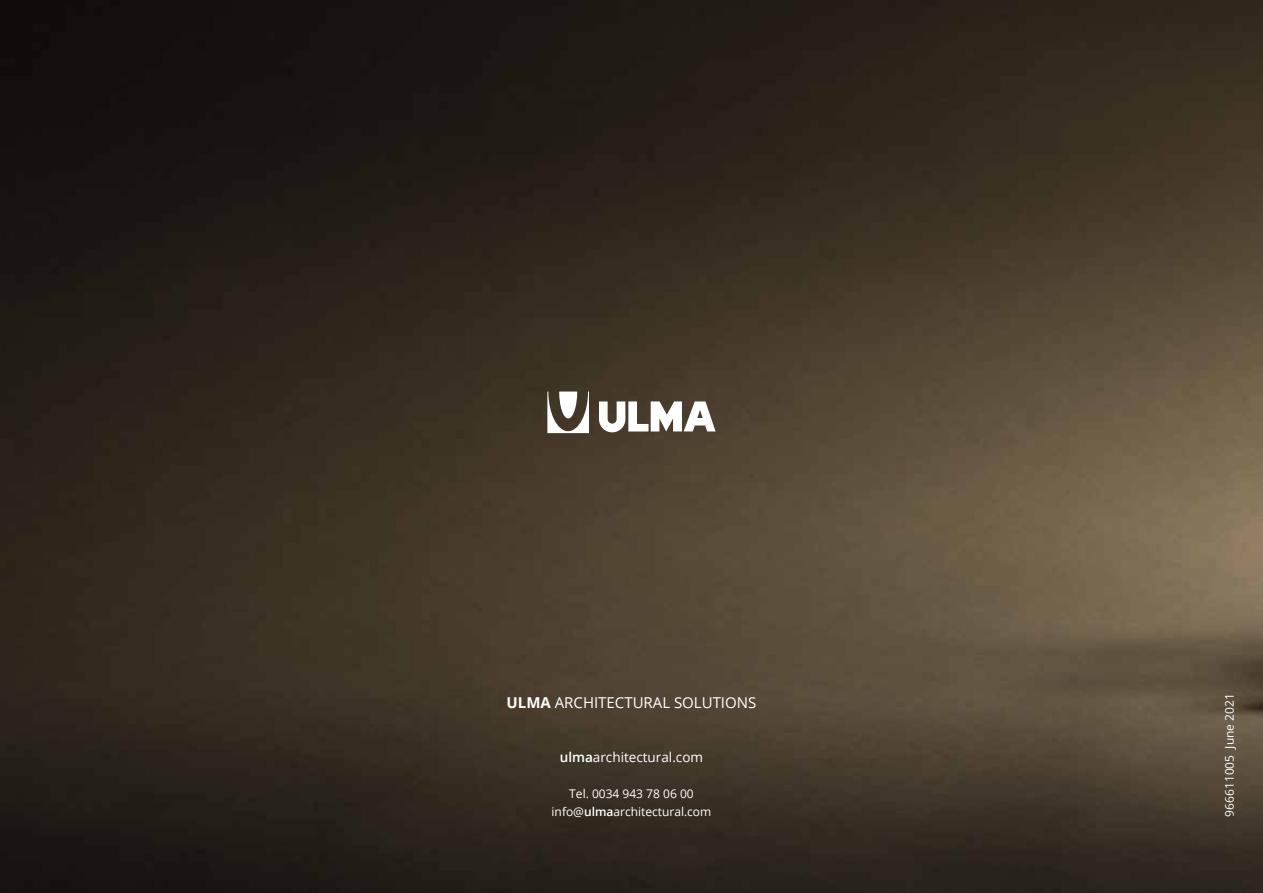
<style>
.page{position:relative;width:1263px;height:893px;background:#fff}
.page>*{position:absolute;margin:0;border:0;box-sizing:border-box;transform-origin:0 0}
.t1{font:15px "Open Sans";color:#fff}
.t2{font:13.5px "Open Sans";color:#fff}
.t3{font:12px/18px "Open Sans";color:#fff;text-align:center}
.s1{font-weight:700}
.s2{font-weight:600}
</style>
<div class="page">
<img style="left:0;top:0;width:1263px;height:893px">
<svg style="left:547px;top:392px;width:42px;height:41px"></svg>
<svg style="left:599px;top:401px;width:116px;height:31px"></svg>
<p class="t1" style="left:507px;top:692px;width:251px"><span class="s1">ULMA</span> ARCHITECTURAL SOLUTIONS</p>
<p class="t2" style="left:560px;top:748px;width:145px"><span class="s2">ulma</span>architectural.com</p>
<p class="t3" style="left:552px;top:784px;width:161px">Tel. 0034 943 78 06 00 info@<span class="s2">ulma</span>architectural.com</p>
<p class="t3" style="left:1220px;top:816px;width:125px;rotate:-90deg">966611005 June 2021</p>
</div>
